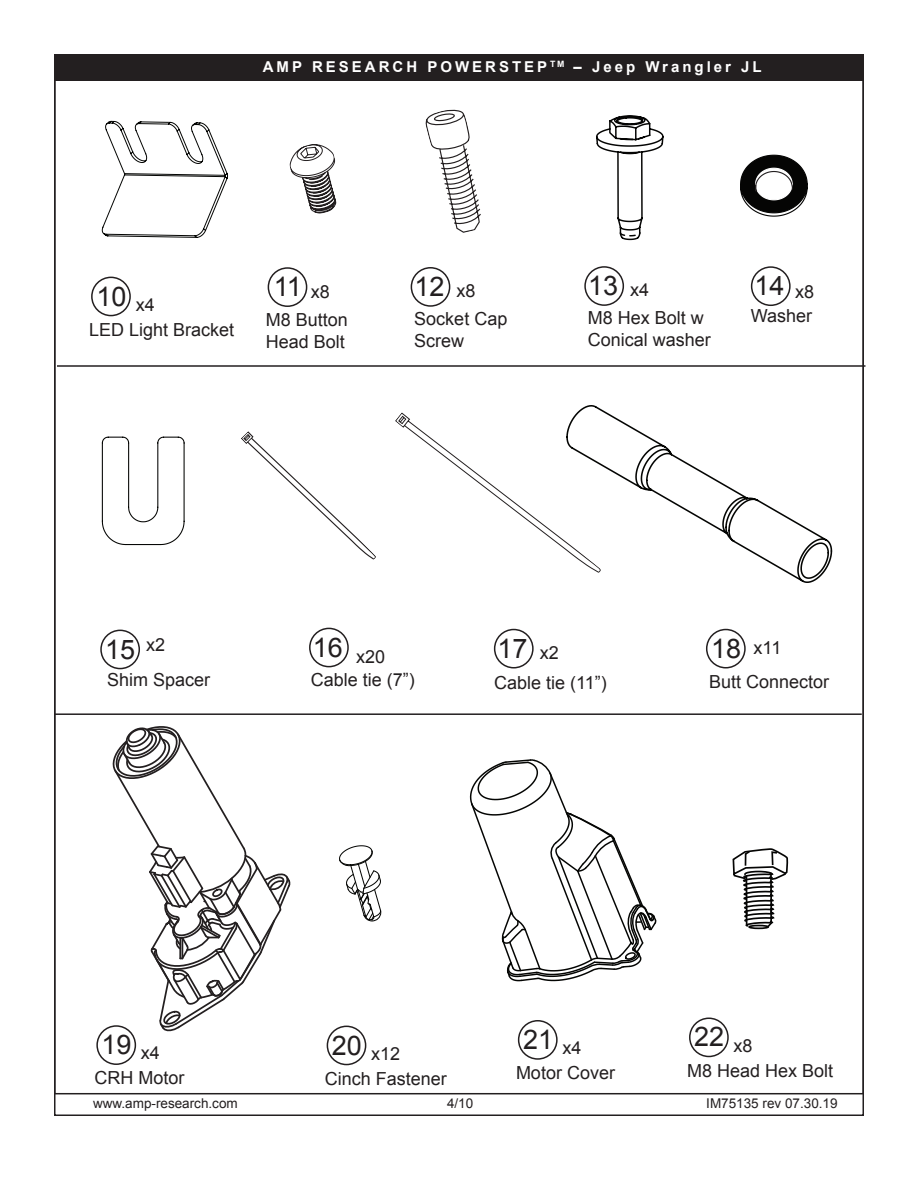
<style>
.page{position:relative;width:918px;height:1188px;background:#fff}
.page>*{position:absolute;margin:0;border:0;box-sizing:border-box;transform-origin:0 0}
.t1{font:27px "Arial";color:#231f20}
.t2{font:18px/21.6px "Arial";color:#231f20}
.t3{font:700 15px "Arial";letter-spacing:.2em;color:#fff}
.t4{font:13.5px "Arial";color:#231f20}
.s1{font-size:18px}
</style>
<div class="page">
<div style="left:54px;top:55px;width:809px;height:26px;background:#231f20"></div>
<svg style="left:102px;top:121px;width:126px;height:117px"></svg>
<div style="left:411px;top:267px;width:39px;height:40px;border:2px solid #231f20;border-radius:50%"></div>
<div style="left:494px;top:629px;width:40px;height:40px;border:2px solid #231f20;border-radius:50%"></div>
<svg style="left:395px;top:412px;width:171px;height:138px"></svg>
<svg style="left:425px;top:109px;width:56px;height:124px"></svg>
<svg style="left:241px;top:431px;width:135px;height:129px"></svg>
<div style="left:309px;top:628px;width:40px;height:39px;border:2px solid #231f20;border-radius:50%"></div>
<div style="left:268px;top:267px;width:39px;height:40px;border:2px solid #231f20;border-radius:50%"></div>
<div style="left:706px;top:629px;width:40px;height:40px;border:2px solid #231f20;border-radius:50%"></div>
<svg style="left:566px;top:405px;width:266px;height:178px"></svg>
<div style="left:91px;top:277px;width:40px;height:39px;border:2px solid #231f20;border-radius:50%"></div>
<div style="left:100px;top:630px;width:40px;height:39px;border:2px solid #231f20;border-radius:50%"></div>
<div style="left:751px;top:266px;width:40px;height:40px;border:2px solid #231f20;border-radius:50%"></div>
<svg style="left:596px;top:115px;width:68px;height:125px"></svg>
<div style="left:584px;top:266px;width:40px;height:40px;border:2px solid #231f20;border-radius:50%"></div>
<svg style="left:290px;top:144px;width:46px;height:70px"></svg>
<svg style="left:740px;top:155px;width:68px;height:62px"></svg>
<svg style="left:101px;top:436px;width:84px;height:110px"></svg>
<div style="left:518px;top:1020px;width:40px;height:40px;border:2px solid #231f20;border-radius:50%"></div>
<div style="left:96px;top:1025px;width:40px;height:40px;border:2px solid #231f20;border-radius:50%"></div>
<div style="left:327px;top:1026px;width:39px;height:39px;border:2px solid #231f20;border-radius:50%"></div>
<svg style="left:469px;top:759px;width:188px;height:223px"></svg>
<svg style="left:112px;top:726px;width:179px;height:306px"></svg>
<svg style="left:339px;top:845px;width:43px;height:77px"></svg>
<div style="left:689px;top:1018px;width:40px;height:39px;border:2px solid #231f20;border-radius:50%"></div>
<svg style="left:732px;top:849px;width:57px;height:80px"></svg>
<div style="left:54px;top:54px;width:810px;height:27px;border:2px solid #231f20"></div>
<hr style="left:57px;top:365px;width:809px;height:2px;background:#231f20">
<hr style="left:54px;top:713px;width:808px;height:2px;background:#231f20">
<p class="t3" style="left:263px;top:56px;width:500px">AMP RESEARCH POWERSTEP <sup>TM</sup> – Jeep Wrangler JL</p>
<h1 class="t1" style="left:96px;top:278px;width:32px">10</h1>
<p class="t2" style="left:89px;top:319px;width:147px">LED Light Bracket</p>
<p class="t2" style="left:136px;top:294px;width:21px">x4</p>
<h1 class="t1" style="left:274px;top:269px;width:30px">11</h1>
<p class="t2" style="left:266px;top:309px;width:84px">M8 Button<br>Head Bolt</p>
<p class="t2" style="left:311px;top:281px;width:21px">x8</p>
<h1 class="t1" style="left:414px;top:269px;width:63px">12 <span class="s1">x8</span></h1>
<p class="t2" style="left:414px;top:308px;width:95px">Socket Cap<br>Screw</p>
<h1 class="t1" style="left:588px;top:268px;width:63px">13 <span class="s1">x4</span></h1>
<p class="t2" style="left:588px;top:307px;width:125px">M8 Hex Bolt w<br>Conical washer</p>
<h1 class="t1" style="left:755px;top:268px;width:61px">14 <sub>x8</sub></h1>
<p class="t2" style="left:751px;top:305px;width:63px">Washer</p>
<h1 class="t1" style="left:105px;top:631px;width:61px">15 <sup>x2</sup></h1>
<p class="t2" style="left:107px;top:669px;width:105px">Shim Spacer</p>
<p class="t2" style="left:313px;top:646px;width:74px"><sup>16</sup> x20</p>
<p class="t2" style="left:311px;top:670px;width:106px">Cable tie (7”)</p>
<h1 class="t1" style="left:498px;top:631px;width:63px">17 <span class="s1">x2</span></h1>
<p class="t2" style="left:494px;top:672px;width:114px">Cable tie (11”)</p>
<h1 class="t1" style="left:711px;top:631px;width:32px">18</h1>
<p class="t2" style="left:709px;top:671px;width:122px">Butt Connector</p>
<p class="t2" style="left:754px;top:637px;width:29px">x11</p>
<h1 class="t1" style="left:523px;top:1022px;width:32px">21</h1>
<p class="t2" style="left:516px;top:1062px;width:101px">Motor Cover</p>
<h1 class="t1" style="left:102px;top:1027px;width:32px">19</h1>
<p class="t2" style="left:562px;top:1037px;width:21px">x4</p>
<p class="t2" style="left:94px;top:1067px;width:91px">CRH Motor</p>
<p class="t2" style="left:141px;top:1042px;width:21px">x4</p>
<h1 class="t1" style="left:332px;top:1027px;width:32px">20</h1>
<p class="t2" style="left:325px;top:1068px;width:124px">Cinch Fastener</p>
<p class="t2" style="left:371px;top:1043px;width:31px">x12</p>
<h1 class="t1" style="left:694px;top:1019px;width:32px">22</h1>
<p class="t2" style="left:687px;top:1060px;width:148px">M8 Head Hex Bolt</p>
<p class="t2" style="left:734px;top:1035px;width:21px">x8</p>
<p class="t4" style="left:93px;top:1094px;width:146px">www.amp-research.com</p>
<p class="t4" style="left:447px;top:1095px;width:28px">4/10</p>
<p class="t4" style="left:706px;top:1095px;width:133px">IM75135 rev 07.30.19</p>
</div>
